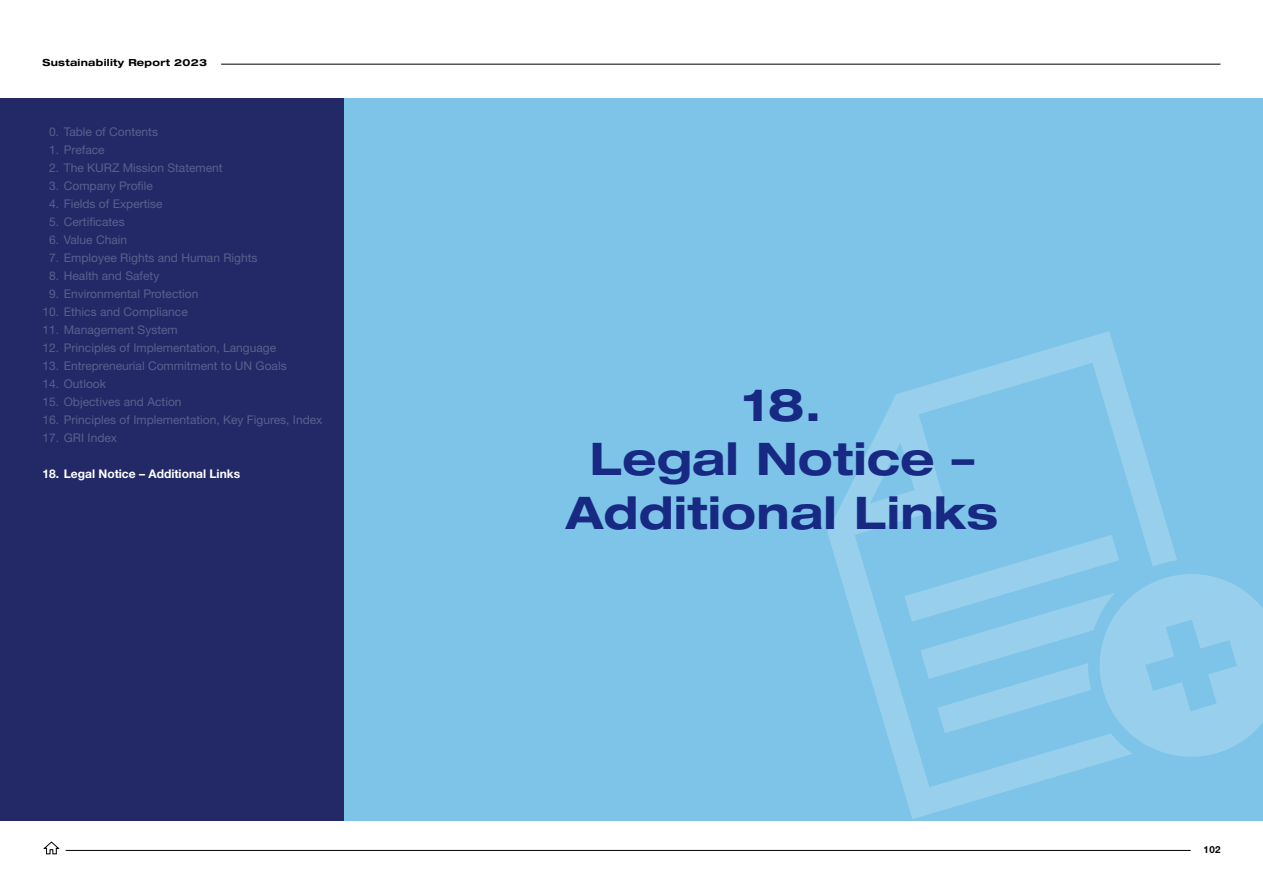
<style>
.page{position:relative;width:1263px;height:893px;background:#fff}
.page>*{position:absolute;margin:0;border:0;box-sizing:border-box;transform-origin:0 0}
.t1{font:700 expanded 45px/54px "Helvetica Neue LT Std";letter-spacing:.005em;color:#172983;text-align:center}
.t2{font:12px "Helvetica Neue LT Std";color:#5a5f8d}
.t3{font:700 12px "Helvetica Neue LT Std";color:#fff}
.t4{font:700 expanded 9.75px "Helvetica Neue LT Std";letter-spacing:.03em;color:#000}
.t5{font:700 9.75px "Helvetica Neue LT Std";color:#000}
</style>
<div class="page">
<div style="left:0;top:98px;width:1263px;height:723px;background:#7ec4e8"></div>
<div style="left:0;top:98px;width:343px;height:723px;background:#232967"></div>
<svg style="left:827px;top:331px;width:343px;height:488px"></svg>
<svg style="left:904px;top:535px;width:359px;height:222px"></svg>
<hr style="left:221px;top:64px;width:999px;height:1px;background:#000">
<hr style="left:66px;top:850px;width:1125px;height:1px;background:#000">
<svg style="left:43px;top:841px;width:17px;height:14px"></svg>
<p class="t4" style="left:43px;top:57px;width:166px">Sustainability Report 2023</p>
<p class="t2" style="left:49px;top:125px;width:111px">0. Table of Contents</p>
<p class="t2" style="left:49px;top:143px;width:57px">1. Preface</p>
<p class="t2" style="left:49px;top:161px;width:175px">2. The KURZ Mission Statement</p>
<p class="t2" style="left:49px;top:179px;width:105px">3. Company Profile</p>
<p class="t2" style="left:49px;top:197px;width:115px">4. Fields of Expertise</p>
<p class="t2" style="left:49px;top:215px;width:77px">5. Certificates</p>
<p class="t2" style="left:49px;top:233px;width:80px">6. Value Chain</p>
<p class="t2" style="left:49px;top:251px;width:210px">7. Employee Rights and Human Rights</p>
<p class="t2" style="left:49px;top:269px;width:112px">8. Health and Safety</p>
<p class="t2" style="left:49px;top:287px;width:151px">9. Environmental Protection</p>
<p class="t2" style="left:43px;top:305px;width:147px">10. Ethics and Compliance</p>
<p class="t2" style="left:43px;top:323px;width:137px">11. Management System</p>
<p class="t2" style="left:43px;top:341px;width:235px">12. Principles of Implementation, Language</p>
<p class="t2" style="left:43px;top:359px;width:246px">13. Entrepreneurial Commitment to UN Goals</p>
<p class="t2" style="left:43px;top:377px;width:65px">14. Outlook</p>
<p class="t2" style="left:43px;top:395px;width:141px">15. Objectives and Action</p>
<p class="t2" style="left:43px;top:413px;width:281px">16. Principles of Implementation, Key Figures, Index</p>
<p class="t2" style="left:43px;top:431px;width:76px">17. GRI Index</p>
<p class="t3" style="left:43px;top:466px;width:199px">18. Legal Notice – Additional Links</p>
<h1 class="t1" style="left:566px;top:376px;width:434px">18.<br>Legal Notice –<br>Additional Links</h1>
<p class="t5" style="left:1203px;top:843px;width:18px">102</p>
</div>
